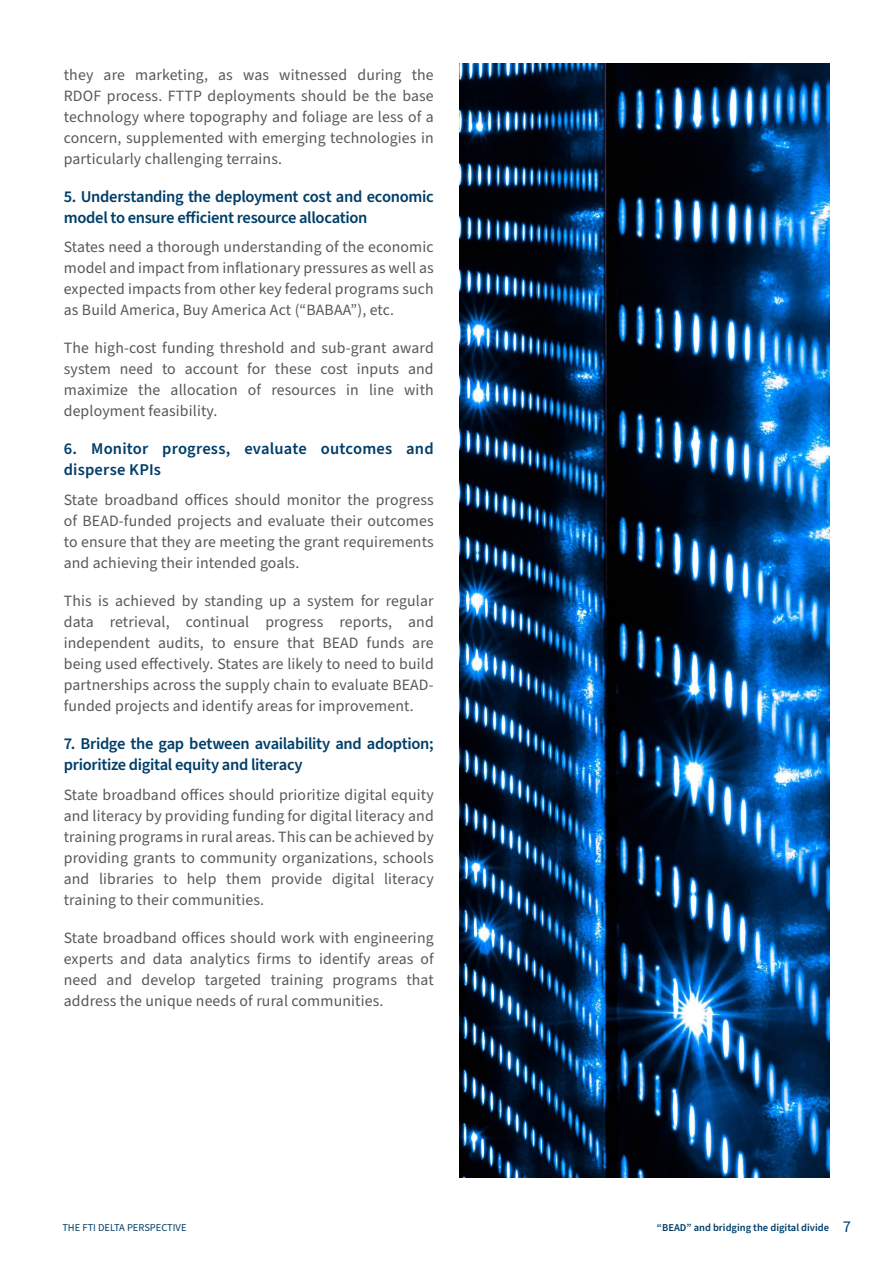
<style>
.page{position:relative;width:893px;height:1263px;background:#fff}
.page>*{position:absolute;margin:0;border:0;box-sizing:border-box;transform-origin:0 0}
.SUBHEAD{font:600 16.5px/21px "Source Sans Pro";letter-spacing:-.02em;color:#003e69}
.SUBHEAD-2{font:600 16.5px/21px "Source Sans Pro";letter-spacing:.01em;color:#003e69}
.t1{font:16.5px "Source Sans Pro";color:#003e69}
.BODY_COPY{font:15.75px/21px "Source Sans Pro";letter-spacing:.01em;color:#57585a;text-align:justify}
.t2{font:600 10.5px "Source Sans Pro";color:#003e69}
.t3{font:10.5px "Source Sans Pro";color:#003e69}
</style>
<div class="page">
<img style="left:459px;top:64px;width:370px;height:1114px">
<p class="BODY_COPY" style="left:64px;top:65px;width:371px">they are marketing, as was witnessed during the RDOF process. FTTP deployments should be the base technology where topography and foliage are less of a concern, supplemented with emerging technologies in particularly challenging terrains.</p>
<p class="SUBHEAD" style="left:64px;top:186px;width:371px">5. Understanding the deployment cost and economic model to ensure efficient resource allocation</p>
<p class="BODY_COPY" style="left:64px;top:237px;width:371px">States need a thorough understanding of the economic model and impact from inflationary pressures as well as expected impacts from other key federal programs such as Build America, Buy America Act (“BABAA”), etc.</p>
<p class="BODY_COPY" style="left:64px;top:338px;width:371px">The high-cost funding threshold and sub-grant award system need to account for these cost inputs and maximize the allocation of resources in line with deployment feasibility.</p>
<p class="SUBHEAD-2" style="left:64px;top:439px;width:371px">6. Monitor progress, evaluate outcomes and disperse KPIs</p>
<p class="BODY_COPY" style="left:64px;top:490px;width:371px">State broadband offices should monitor the progress of BEAD-funded projects and evaluate their outcomes to ensure that they are meeting the grant requirements and achieving their intended goals.</p>
<p class="BODY_COPY" style="left:64px;top:591px;width:371px">This is achieved by standing up a system for regular data retrieval, continual progress reports, and independent audits, to ensure that BEAD funds are being used effectively. States are likely to need to build partnerships across the supply chain to evaluate BEAD&shy;funded projects and identify areas for improvement.</p>
<p class="SUBHEAD" style="left:64px;top:734px;width:371px">7. Bridge the gap between availability and adoption; prioritize digital equity and literacy</p>
<p class="BODY_COPY" style="left:64px;top:784px;width:371px">State broadband offices should prioritize digital equity and literacy by providing funding for digital literacy and training programs in rural areas. This can be achieved by providing grants to community organizations, schools and libraries to help them provide digital literacy training to their communities.</p>
<p class="BODY_COPY" style="left:64px;top:927px;width:371px">State broadband offices should work with engineering experts and data analytics firms to identify areas of need and develop targeted training programs that address the unique needs of rural communities.</p>
<p class="t3" style="left:62px;top:1220px;width:126px">THE FTI DELTA PERSPECTIVE</p>
<p class="t2" style="left:657px;top:1220px;width:174px">“BEAD” and bridging the digital divide</p>
<p class="t1" style="left:843px;top:1215px;width:10px">7</p>
</div>
